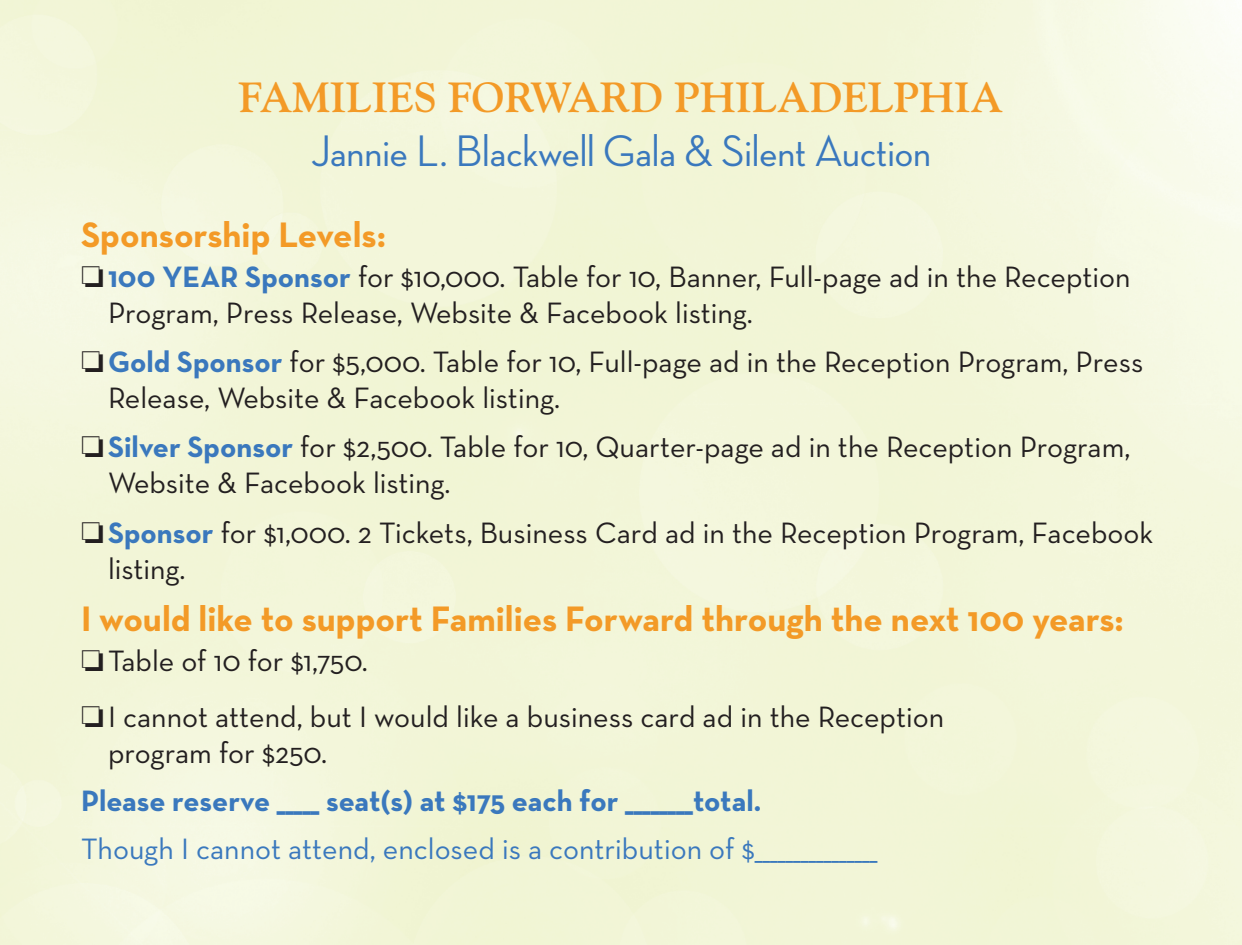
<style>
.page{position:relative;width:1242px;height:945px;background:#fff}
.page>*{position:absolute;margin:0;border:0;box-sizing:border-box;transform-origin:0 0}
.t1{font:500 45px "Neutra Display";color:#3a78bd}
.t2{font:700 42px "Goudy";color:#f39a27}
.t3{font:700 36px "Neutra Text";color:#f39a27}
.t4{font:30px/36px "Neutra Text";color:#231f20}
.t5{font:30px "Neutra Text";color:#3a78bd}
.t6{font:700 30px "Neutra Text";color:#3a78bd}
.s1{font-weight:700;color:#3a78bd}
</style>
<div class="page">
<h2 class="t2" style="left:239px;top:73px;width:766px">FAMILIES FORWARD PHILADELPHIA</h2>
<h1 class="t1" style="left:311px;top:125px;width:622px">Jannie L. Blackwell Gala &amp; Silent Auction</h1>
<p class="t3" style="left:81px;top:213px;width:307px">Sponsorship Levels:</p>
<p class="t4" style="left:108px;top:259px;width:1024px;text-indent:-27px">❏<span class="s1">100 YEAR Sponsor</span> for $10,000. Table for 10, Banner, Full-page ad in the Reception<br>Program, Press Release, Website &amp; Facebook listing.</p>
<p class="t4" style="left:108px;top:344px;width:1037px;text-indent:-27px">❏<span class="s1">Gold Sponsor</span> for $5,000. Table for 10, Full-page ad in the Reception Program, Press<br>Release, Website &amp; Facebook listing.</p>
<p class="t4" style="left:108px;top:429px;width:1024px;text-indent:-27px">❏<span class="s1">Silver Sponsor</span> for $2,500. Table for 10, Quarter-page ad in the Reception Program,<br>Website &amp; Facebook listing.</p>
<p class="t4" style="left:108px;top:514px;width:1047px;text-indent:-27px">❏<span class="s1">Sponsor</span> for $1,000. 2 Tickets, Business Card ad in the Reception Program, Facebook listing.</p>
<p class="t3" style="left:81px;top:597px;width:1044px">I would like to support Families Forward through the next 100 years:</p>
<p class="t4" style="left:81px;top:633px;width:865px;line-height:55.2px">❏Table of 10 for $1,750.<br>❏I cannot attend, but I would like a business card ad in the Reception</p>
<p class="t4" style="left:108px;top:734px;width:221px">program for $250.</p>
<p class="t6" style="left:81px;top:783px;width:682px">Please reserve _____ seat(s) at $175 each for ________total.</p>
<p class="t5" style="left:81px;top:831px;width:798px">Though I cannot attend, enclosed is a contribution of $________________</p>
</div>
